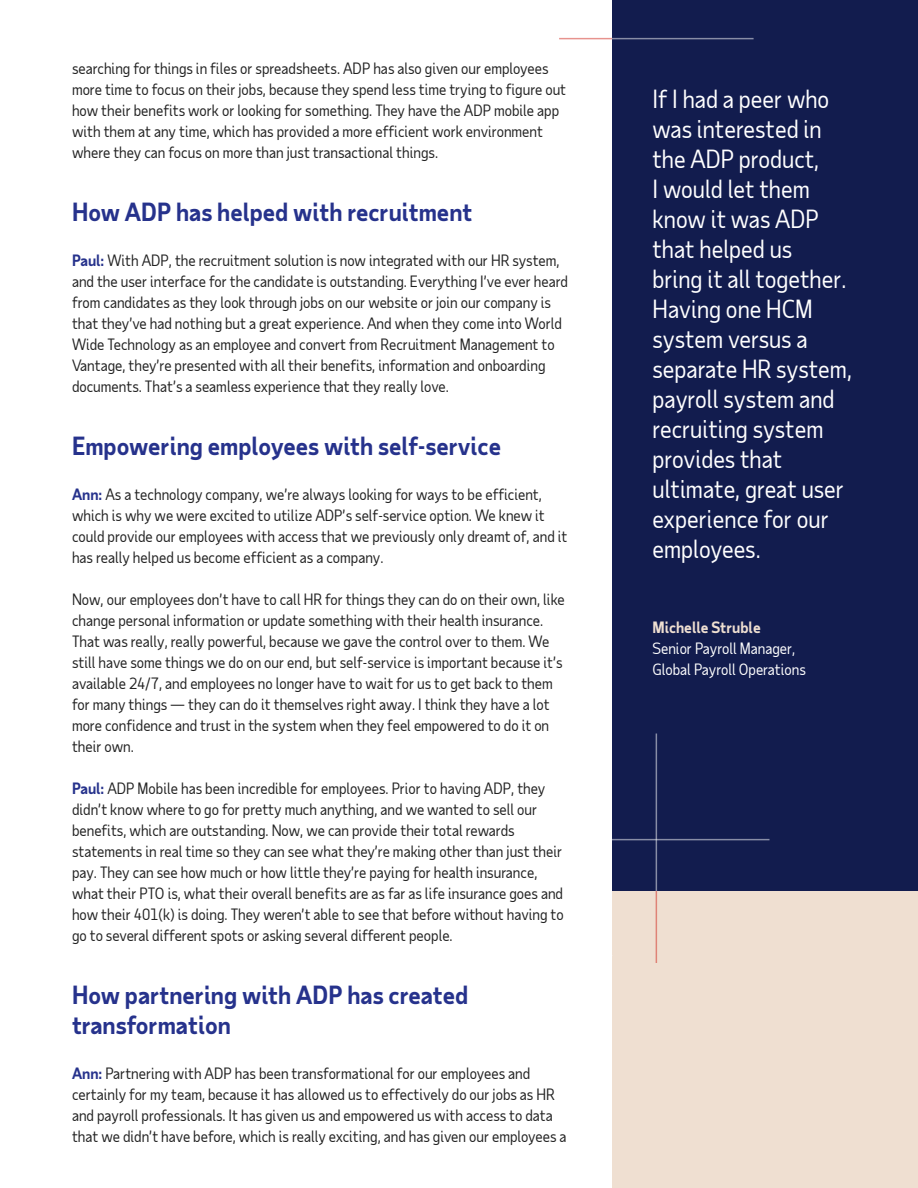
<style>
.page{position:relative;width:918px;height:1188px;background:#fff}
.page>*{position:absolute;margin:0;border:0;box-sizing:border-box;transform-origin:0 0}
.Accent_-_quote{font:24px/30px "Taub Sans";color:#fff}
.First-level_heading{font:700 24px/30px "Taub Sans";color:#26328c}
.Body{font:15px/21px "Taub Sans";color:#222}
.Body-2{font:15px/21px "Taub Sans";color:#fff}
.s1{font-weight:700;color:#26328c}
.s2{font-weight:700;color:#efdfd1}
</style>
<div class="page">
<div style="left:612px;top:891px;width:306px;height:297px;background:#efdfd1"></div>
<div style="left:612px;top:0;width:306px;height:891px;background:#121c4e"></div>
<hr style="left:656px;top:891px;width:1px;height:72px;background:#d0271d">
<hr style="left:656px;top:734px;width:1px;height:157px;background:#fff">
<hr style="left:612px;top:839px;width:158px;height:1px;background:#fff">
<hr style="left:559px;top:38px;width:53px;height:1px;background:#d0271d">
<hr style="left:612px;top:38px;width:142px;height:1px;background:#fff">
<p class="Body" style="left:72px;top:58px;width:496px">searching for things in files or spreadsheets. ADP has also given our employees more time to focus on their jobs, because they spend less time trying to figure out how their benefits work or looking for something. They have the ADP mobile app with them at any time, which has provided a more efficient work environment where they can focus on more than just transactional things.</p>
<p class="First-level_heading" style="left:72px;top:197px;width:402px">How ADP has helped with recruitment</p>
<p class="Body" style="left:72px;top:250px;width:498px"><span class="s1">Paul:</span> With ADP, the recruitment solution is now integrated with our HR system, and the user interface for the candidate is outstanding. Everything I’ve ever heard from candidates as they look through jobs on our website or join our company is that they’ve had nothing but a great experience. And when they come into World Wide Technology as an employee and convert from Recruitment Management to Vantage, they’re presented with all their benefits, information and onboarding documents. That’s a seamless experience that they really love.</p>
<p class="First-level_heading" style="left:72px;top:431px;width:431px">Empowering employees with self-service</p>
<p class="Body" style="left:72px;top:484px;width:497px"><span class="s1">Ann:</span> As a technology company, we’re always looking for ways to be efficient, which is why we were excited to utilize ADP’s self-service option. We knew it could provide our employees with access that we previously only dreamt of, and it has really helped us become efficient as a company.</p>
<p class="Body" style="left:72px;top:589px;width:494px">Now, our employees don’t have to call HR for things they can do on their own, like change personal information or update something with their health insurance.<br>That was really, really powerful, because we gave the control over to them. We still have some things we do on our end, but self-service is important because it’s available 24/7, and employees no longer have to wait for us to get back to them for many things — they can do it themselves right away. I think they have a lot more confidence and trust in the system when they feel empowered to do it on their own.</p>
<p class="Body" style="left:72px;top:778px;width:493px"><span class="s1">Paul:</span> ADP Mobile has been incredible for employees. Prior to having ADP, they didn’t know where to go for pretty much anything, and we wanted to sell our benefits, which are outstanding. Now, we can provide their total rewards statements in real time so they can see what they’re making other than just their pay. They can see how much or how little they’re paying for health insurance, what their PTO is, what their overall benefits are as far as life insurance goes and how their 401(k) is doing. They weren’t able to see that before without having to go to several different spots or asking several different people.</p>
<p class="First-level_heading" style="left:72px;top:980px;width:398px">How partnering with ADP has created transformation</p>
<p class="Body" style="left:72px;top:1063px;width:496px"><span class="s1">Ann:</span> Partnering with ADP has been transformational for our employees and certainly for my team, because it has allowed us to effectively do our jobs as HR and payroll professionals. It has given us and empowered us with access to data that we didn’t have before, which is really exciting, and has given our employees a</p>
<p class="Accent_-_quote" style="left:652px;top:84px;width:201px">If I had a peer who was interested in the ADP product,<br>I would let them know it was ADP that helped us<br>bring it all together.<br>Having one HCM system versus a separate HR system, payroll system and recruiting system provides that ultimate, great user experience for our employees.</p>
<p class="Body-2" style="left:652px;top:617px;width:155px"><span class="s2">Michelle Struble<br></span>Senior Payroll Manager,<br>Global Payroll Operations</p>
</div>
